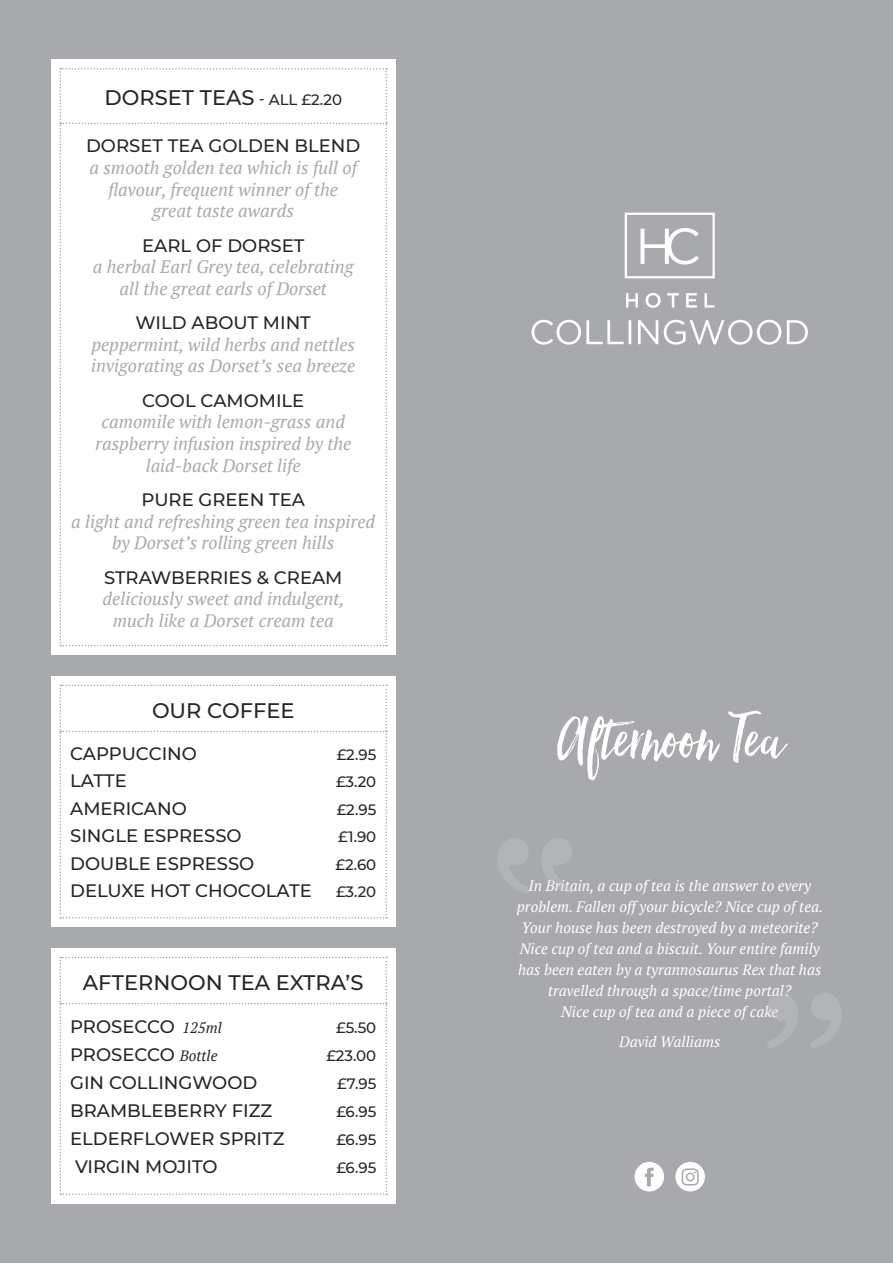
<style>
.page{position:relative;width:893px;height:1263px;background:#a8a9ad}
.page>*{position:absolute;margin:0;border:0;box-sizing:border-box;transform-origin:0 0}
.Body_copy{font:75px "Hello Beautiful";color:#fff}
.t1{font:500 21px "Montserrat";color:#282622}
.t2{font:italic 18px/21.6px "PT Serif";color:#a8a9ad;text-align:center}
.t3{font:500 18px "Montserrat";color:#282622}
.t4{font:italic 15px/21px "PT Serif";color:#fff;text-align:center}
.t5{font:500 15px "Montserrat";color:#282622}
.s1{font-size:15px}
.s2{font-family:"Montserrat";font-weight:500;font-style:normal;color:#282622}
.s3{font-family:"PT Serif";font-weight:400;font-style:italic;font-size:15px}
</style>
<div class="page">
<div style="left:51px;top:948px;width:344px;height:255px;background:#fff"></div>
<div style="left:51px;top:676px;width:344px;height:251px;background:#fff"></div>
<div style="left:51px;top:60px;width:344px;height:595px;background:#fff"></div>
<svg style="left:531px;top:320px;width:277px;height:25px"></svg>
<svg style="left:626px;top:293px;width:89px;height:15px"></svg>
<div style="left:625px;top:213px;width:90px;height:65px;border:2px solid #fff"></div>
<svg style="left:640px;top:228px;width:59px;height:36px"></svg>
<svg style="left:498px;top:838px;width:74px;height:55px"></svg>
<svg style="left:767px;top:993px;width:74px;height:55px"></svg>
<svg style="left:60px;top:68px;width:327px;height:578px"></svg>
<svg style="left:60px;top:685px;width:327px;height:233px"></svg>
<svg style="left:60px;top:957px;width:327px;height:238px"></svg>
<div style="left:634px;top:1162px;width:30px;height:29px;background:#fff;border-radius:50%"></div>
<svg style="left:645px;top:1167px;width:9px;height:19px"></svg>
<div style="left:675px;top:1162px;width:30px;height:29px;background:#fff;border-radius:50%"></div>
<svg style="left:682px;top:1168px;width:17px;height:17px"></svg>
<p class="t1" style="left:104px;top:83px;width:239px">DORSET TEAS <span class="s1">- ALL £2.20</span></p>
<p class="t2" style="left:86px;top:135px;width:276px"><span class="s2">DORSET TEA GOLDEN BLEND </span>a smooth golden tea which is full of flavour, frequent winner of the<br>great taste awards</p>
<p class="t2" style="left:93px;top:234px;width:262px"><span class="s2">EARL OF DORSET<br></span>a herbal Earl Grey tea, celebrating all the great earls of Dorset</p>
<p class="t2" style="left:91px;top:312px;width:266px"><span class="s2">WILD ABOUT MINT </span>peppermint, wild herbs and nettles invigorating as Dorset’s sea breeze</p>
<p class="t2" style="left:95px;top:389px;width:258px"><span class="s2">COOL CAMOMILE<br></span>camomile with lemon-grass and raspberry infusion inspired by the laid-back Dorset life</p>
<p class="t2" style="left:71px;top:489px;width:306px"><span class="s2">PURE GREEN TEA<br></span>a light and refreshing green tea inspired by Dorset’s rolling green hills</p>
<p class="t2" style="left:103px;top:566px;width:244px"><span class="s2">STRAWBERRIES &amp; CREAM </span>deliciously sweet and indulgent, much like a Dorset cream tea</p>
<p class="t1" style="left:152px;top:696px;width:144px">OUR COFFEE</p>
<p class="t3" style="left:70px;top:741px;width:128px">CAPPUCCINO</p>
<p class="t5" style="left:337px;top:744px;width:41px">£2.95</p>
<p class="t3" style="left:70px;top:768px;width:58px">LATTE</p>
<p class="t5" style="left:336px;top:771px;width:42px">£3.20</p>
<p class="t3" style="left:70px;top:796px;width:118px">AMERICANO</p>
<p class="t5" style="left:337px;top:799px;width:41px">£2.95</p>
<p class="t3" style="left:70px;top:823px;width:173px">SINGLE ESPRESSO</p>
<p class="t5" style="left:338px;top:826px;width:40px">£1.90</p>
<p class="t3" style="left:70px;top:850px;width:186px">DOUBLE ESPRESSO</p>
<p class="t5" style="left:336px;top:854px;width:42px">£2.60</p>
<p class="t3" style="left:70px;top:878px;width:243px">DELUXE HOT CHOCOLATE</p>
<p class="t5" style="left:336px;top:881px;width:42px">£3.20</p>
<p class="t1" style="left:83px;top:968px;width:282px">AFTERNOON TEA EXTRA’S</p>
<p class="t3" style="left:70px;top:1014px;width:153px">PROSECCO <span class="s3">125ml</span></p>
<p class="t5" style="left:336px;top:1017px;width:42px">£5.50</p>
<p class="t3" style="left:70px;top:1042px;width:149px">PROSECCO <span class="s3">Bottle</span></p>
<p class="t5" style="left:326px;top:1045px;width:51px">£23.00</p>
<p class="t3" style="left:70px;top:1070px;width:189px">GIN COLLINGWOOD</p>
<p class="t5" style="left:337px;top:1073px;width:41px">£7.95</p>
<p class="t3" style="left:70px;top:1098px;width:204px">BRAMBLEBERRY FIZZ</p>
<p class="t5" style="left:336px;top:1101px;width:41px">£6.95</p>
<p class="t3" style="left:70px;top:1126px;width:216px">ELDERFLOWER SPRITZ</p>
<p class="t5" style="left:336px;top:1129px;width:41px">£6.95</p>
<p class="t3" style="left:75px;top:1154px;width:144px">VIRGIN MOJITO</p>
<p class="t5" style="left:336px;top:1157px;width:41px">£6.95</p>
<p class="Body_copy" style="left:556px;top:697px;width:229px">Afternoon Tea</p>
<p class="t4" style="left:517px;top:875px;width:308px">In Britain, a cup of tea is the answer to every problem. Fallen off your bicycle? Nice cup of tea.<br>Your house has been destroyed by a meteorite?<br>Nice cup of tea and a biscuit. Your entire family has been eaten by a tyrannosaurus Rex that has travelled through a space/time portal?<br>Nice cup of tea and a piece of cake</p>
<p class="t4" style="left:619px;top:1031px;width:103px">David Walliams</p>
</div>
